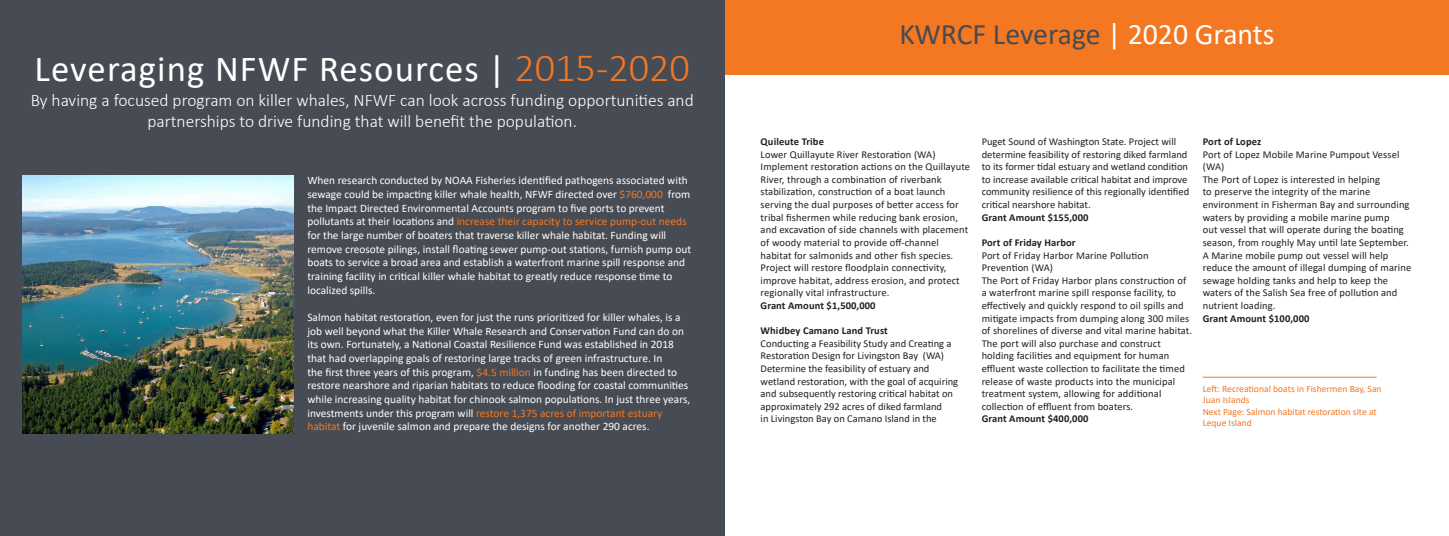
<style>
.page{position:relative;width:1449px;height:536px;background:#fff}
.page>*{position:absolute;margin:0;border:0;box-sizing:border-box;transform-origin:0 0}
.t1{font:36.75px "Calibri";letter-spacing:.03em;color:#fff}
.t2{font:29.75px "Calibri";color:#464b54}
.t3{font:300 17.5px/21px "Calibri";color:#fff;text-align:center}
.t4{font:11.38px/13.7px "Calibri";color:#fff}
.t5{font:10.5px/12.6px "Calibri";letter-spacing:.01em;color:#231f20}
.t6{font:700 10.5px "Calibri";letter-spacing:.01em;color:#231f20}
.t7{font:9.62px/11.5px "Calibri";color:#f47721}
.s1{font-weight:300;font-size:40.25px;color:#f47721}
.s2{color:#f47721}
.s3{color:#fff}
</style>
<div class="page">
<div style="left:0;top:0;width:724px;height:536px;background:#464b54"></div>
<img style="left:23px;top:176px;width:271px;height:257px">
<div style="left:725px;top:0;width:724px;height:75px;background:#f47721"></div>
<hr style="left:1203px;top:376px;width:174px;height:1px;background:#f47721">
<p class="t1" style="left:35px;top:43px;width:657px">Leveraging NFWF Resources | <span class="s1">2015-2020</span></p>
<p class="t3" style="left:31px;top:89px;width:665px">By having a focused program on killer whales, NFWF can look across funding opportunities and partnerships to drive funding that will benefit the population.</p>
<p class="t4" style="left:307px;top:173px;width:385px">When research conducted by NOAA Fisheries identified pathogens associated with sewage could be impacting killer whale health, NFWF directed over <span class="s2">$760,000</span> from the Impact Directed Environmental Accounts program to five ports to prevent pollutants at their locations and <span class="s2">increase their capacity to service pump-out needs </span>for the large number of boaters that traverse killer whale habitat. Funding will remove creosote pilings, install floating sewer pump-out stations, furnish pump out boats to service a broad area and establish a waterfront marine spill response and training facility in critical killer whale habitat to greatly reduce response time to localized spills.</p>
<p class="t4" style="left:307px;top:310px;width:384px">Salmon habitat restoration, even for just the runs prioritized for killer whales, is a job well beyond what the Killer Whale Research and Conservation Fund can do on its own. Fortunately, a National Coastal Resilience Fund was established in 2018 that had overlapping goals of restoring large tracks of green infrastructure. In<br>the first three years of this program, <span class="s2">$4.5 million</span> in funding has been directed to restore nearshore and riparian habitats to reduce flooding for coastal communities while increasing quality habitat for chinook salmon populations. In just three years, investments under this program will <span class="s2">restore 1,375 acres of important estuary habitat</span> for juvenile salmon and prepare the designs for another 290 acres.</p>
<p class="t2" style="left:899px;top:14px;width:377px">KWRCF Leverage <span class="s3">| 2020 Grants</span></p>
<p class="t6" style="left:761px;top:134px;width:65px">Quileute Tribe</p>
<p class="t5" style="left:761px;top:147px;width:177px">Lower Quillayute River Restoration (WA)</p>
<p class="t5" style="left:761px;top:160px;width:211px">Implement restoration actions on the Quillayute River, through a combination of riverbank stabilization, construction of a boat launch serving the dual purposes of better access for tribal fishermen while reducing bank erosion, and excavation of side channels with placement of woody material to provide off-channel habitat for salmonids and other fish species.<br>Project will restore floodplain connectivity, improve habitat, address erosion, and protect regionally vital infrastructure.</p>
<p class="t6" style="left:761px;top:298px;width:116px">Grant Amount $1,500,000</p>
<p class="t6" style="left:761px;top:323px;width:129px">Whidbey Camano Land Trust</p>
<p class="t5" style="left:761px;top:336px;width:192px">Conducting a Feasibility Study and Creating a<br>Restoration Design for Livingston Bay (WA)</p>
<p class="t5" style="left:761px;top:362px;width:199px">Determine the feasibility of estuary and wetland restoration, with the goal of acquiring and subsequently restoring critical habitat on approximately 292 acres of diked farmland<br>in Livingston Bay on Camano Island in the</p>
<p class="t5" style="left:982px;top:135px;width:209px">Puget Sound of Washington State. Project will determine feasibility of restoring diked farmland to its former tidal estuary and wetland condition to increase available critical habitat and improve community resilience of this regionally identified critical nearshore habitat.</p>
<p class="t6" style="left:982px;top:210px;width:108px">Grant Amount $155,000</p>
<p class="t6" style="left:982px;top:235px;width:95px">Port of Friday Harbor</p>
<p class="t5" style="left:982px;top:248px;width:169px">Port of Friday Harbor Marine Pollution<br>Prevention (WA)</p>
<p class="t5" style="left:982px;top:273px;width:212px">The Port of Friday Harbor plans construction of a waterfront marine spill response facility, to effectively and quickly respond to oil spills and mitigate impacts from dumping along 300 miles of shorelines of diverse and vital marine habitat.<br>The port will also purchase and construct holding facilities and equipment for human effluent waste collection to facilitate the timed release of waste products into the municipal treatment system, allowing for additional collection of effluent from boaters.</p>
<p class="t6" style="left:982px;top:411px;width:108px">Grant Amount $400,000</p>
<p class="t6" style="left:1203px;top:134px;width:60px">Port of Lopez</p>
<p class="t5" style="left:1203px;top:147px;width:198px">Port of Lopez Mobile Marine Pumpout Vessel (WA)</p>
<p class="t5" style="left:1203px;top:173px;width:210px">The Port of Lopez is interested in helping<br>to preserve the integrity of the marine environment in Fisherman Bay and surrounding waters by providing a mobile marine pump<br>out vessel that will operate during the boating season, from roughly May until late September.<br>A Marine mobile pump out vessel will help reduce the amount of illegal dumping of marine sewage holding tanks and help to keep the waters of the Salish Sea free of pollution and nutrient loading.</p>
<p class="t6" style="left:1203px;top:310px;width:108px">Grant Amount $100,000</p>
<p class="t7" style="left:1203px;top:382px;width:180px">Left: Recreational boats in Fishermen Bay, San<br>Juan Islands</p>
<p class="t7" style="left:1203px;top:405px;width:176px">Next Page: Salmon habitat restoration site at<br>Leque Island</p>
</div>
